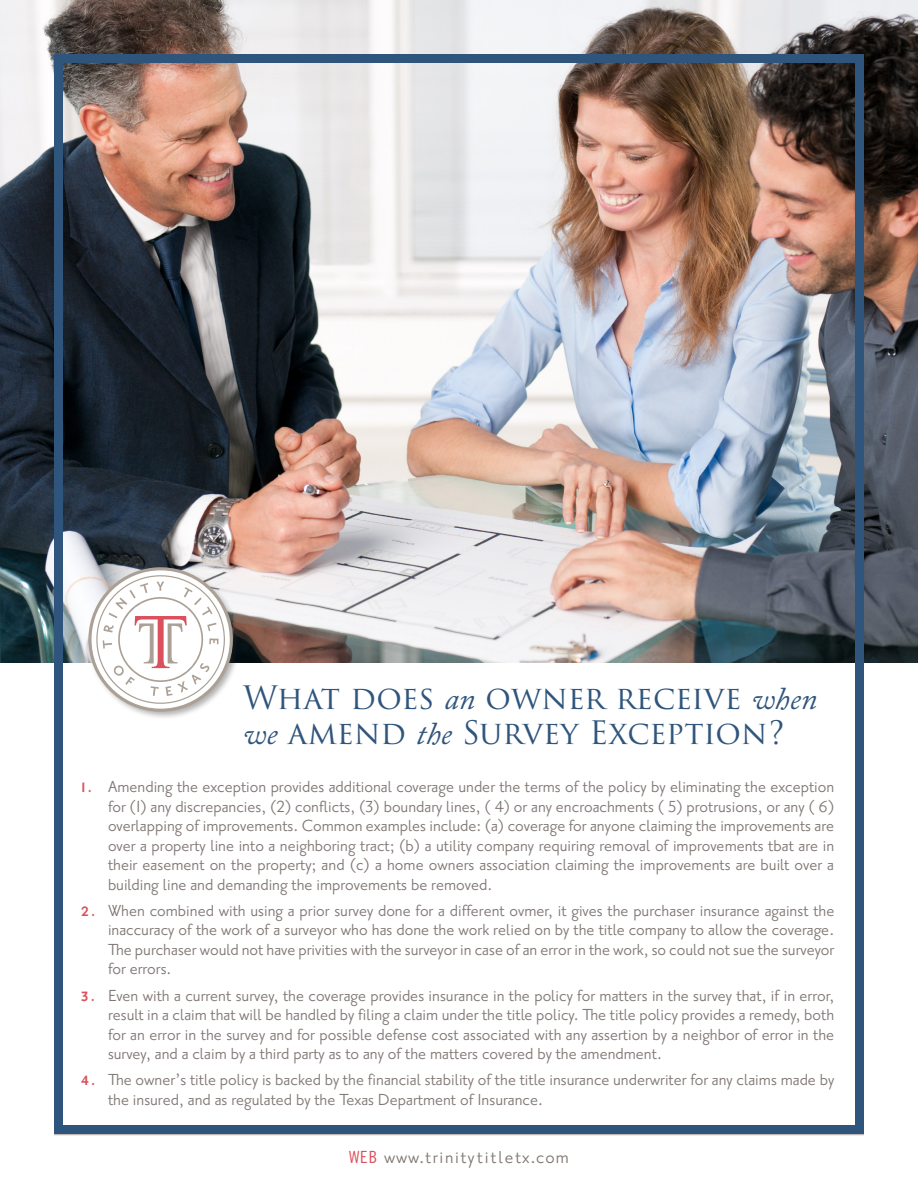
<style>
.page{position:relative;width:918px;height:1188px;background:#fff}
.page>*{position:absolute;margin:0;border:0;box-sizing:border-box;transform-origin:0 0}
.t1{font:31.5px/34.5px "Trajan Pro 3";color:#30557c}
.t2{font:21px "Priori Sans OT";letter-spacing:.08em;color:#7f7673}
.t3{font:19.5px/19.5px "Priori Sans OT";color:#7f7673;text-align:justify}
.s1{font-family:"Adobe Caslon Pro";font-style:italic}
.s2{font-weight:700;font-size:16.5px;color:#db505c}
.s3{font-family:"Trade Gothic LT Std Cn 18";font-size:16.8px;color:#db505c}
</style>
<div class="page">
<img style="left:0;top:0;width:918px;height:662px">
<hr style="left:54px;top:1134px;width:810px;height:1px;background:#beb8b6">
<div style="left:54px;top:54px;width:810px;height:1080px;border:9px solid #30557c"></div>
<div style="left:88px;top:567px;width:152px;height:152px;background:#231f20;opacity:.35"></div>
<svg style="left:87px;top:567px;width:147px;height:145px"></svg>
<p class="t1" style="left:243px;top:682px;width:576px">What does <span class="s1">an</span> owner receive <span class="s1">when we</span> amend <span class="s1">the</span> Survey Exception?</p>
<p class="t3" style="left:108px;top:778px;width:728px;text-indent:-27px"><span class="s2">1.</span> Amending the exception provides additional coverage under the terms of the policy by eliminating the exception for (1) any discrepancies, (2) conflicts, (3) boundary lines, ( 4) or any encroachments ( 5) protrusions, or any ( 6) overlapping of improvements. Common examples include: (a) coverage for anyone claiming the improvements are over a property line into a neighboring tract; (b) a utility company requiring removal of improvements tbat are in their easement on the property; and (c) a home owners association claiming the improvements are built over a building line and demanding the improvements be removed.</p>
<p class="t3" style="left:108px;top:902px;width:728px;text-indent:-27px"><span class="s2">2.</span> When combined with using a prior survey done for a different ovmer, it gives the purchaser insurance against the inaccuracy of the work of a surveyor who has done the work relied on by the title company to allow the coverage.<br>The purchaser would not have privities with the surveyor in case of an error in the work, so could not sue the surveyor for errors.</p>
<p class="t3" style="left:108px;top:986px;width:728px;text-indent:-27px"><span class="s2">3.</span> Even with a current survey, the coverage provides insurance in the policy for matters in the survey that, if in error, result in a claim that will be handled by filing a claim under the title policy. The title policy provides a remedy, both for an error in the survey and for possible defense cost associated with any assertion by a neighbor of error in the survey, and a claim by a third party as to any of the matters covered by the amendment.</p>
<p class="t3" style="left:108px;top:1071px;width:728px;text-indent:-27px"><span class="s2">4.</span> The owner’s title policy is backed by the financial stability of the title insurance underwriter for any claims made by the insured, and as regulated by the Texas Department of Insurance.</p>
<p class="t2" style="left:349px;top:1147px;width:221px"><span class="s3">WEB</span> www.trinitytitletx.com</p>
</div>
